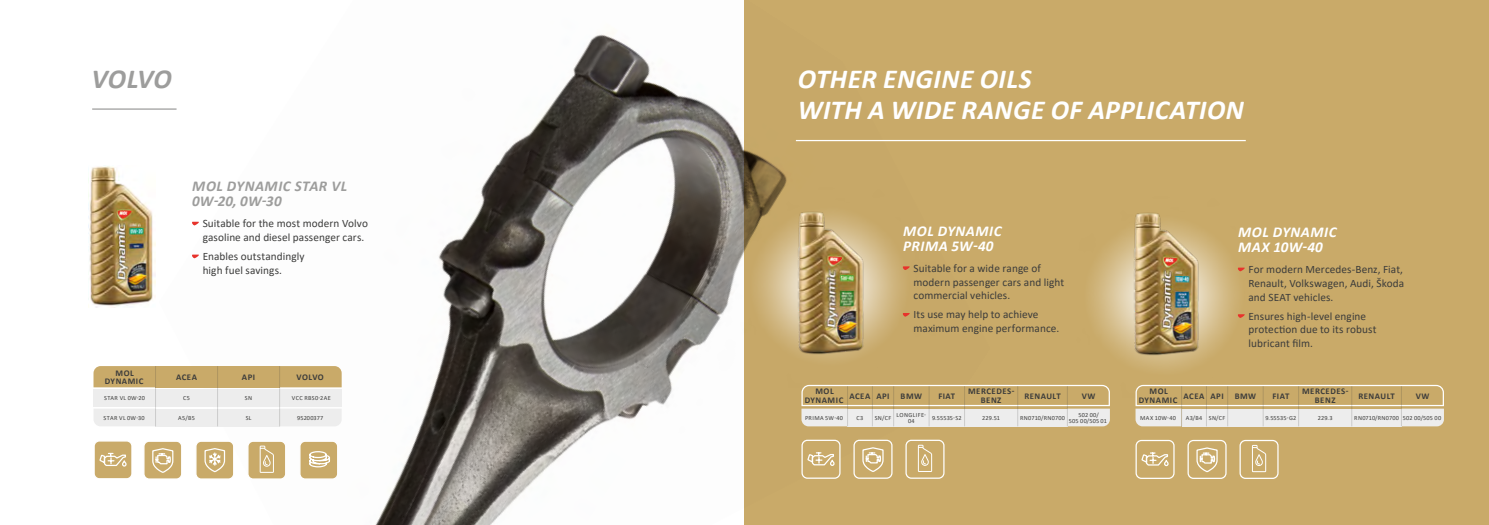
<style>
.page{position:relative;width:1489px;height:525px;background:#fff}
.page>*{position:absolute;margin:0;border:0;box-sizing:border-box;transform-origin:0 0}
.t1{font:italic 700 27.5px/31.2px "Calibri";letter-spacing:.015em;color:#fff}
.t2{font:italic 700 27.5px "Calibri";color:#9d9d9c}
.t3{font:italic 700 15px/15px "Calibri";letter-spacing:.03em;color:#fff}
.t4{font:italic 700 15px/15px "Calibri";letter-spacing:.03em;color:#9d9d9c}
.t5{font:11.25px/13.8px "Calibri";letter-spacing:.005em;color:#3c3c3b}
.t6{font:700 8.75px/8.8px "Calibri";letter-spacing:.055em;color:#3c3c3b;text-align:center}
.t7{font:6.25px/6.2px "Calibri";letter-spacing:.04em;color:#3c3c3b;text-align:center}
.t8{font:6.25px/6.2px "Calibri";letter-spacing:.06em;color:#3c3c3b;text-align:center}
.t9{font:6.25px "Calibri";letter-spacing:.015em;color:#3c3c3b}
</style>
<div class="page">
<div style="left:744px;top:0;width:744px;height:524px;background:#c9aa69"></div>
<img style="left:93px;top:34px;width:910px;height:490px">
<img style="left:728px;top:180px;width:207px;height:207px">
<img style="left:1091px;top:232px;width:154px;height:137px">
<svg style="left:902px;top:266px;width:7px;height:4px"></svg>
<svg style="left:902px;top:313px;width:7px;height:3px"></svg>
<img style="left:797px;top:210px;width:69px;height:146px">
<svg style="left:1237px;top:267px;width:7px;height:4px"></svg>
<svg style="left:1237px;top:314px;width:7px;height:4px"></svg>
<img style="left:1132px;top:213px;width:68px;height:144px">
<div style="left:854px;top:440px;width:37px;height:38px;background:#c9aa69;border-radius:5px"></div>
<div style="left:853px;top:439px;width:39px;height:39px;border:1px solid #fff;border-radius:5px"></div>
<svg style="left:862px;top:447px;width:22px;height:25px"></svg>
<div style="left:802px;top:440px;width:37px;height:38px;background:#c9aa69;border-radius:5px"></div>
<div style="left:801px;top:439px;width:39px;height:39px;border:1px solid #fff;border-radius:5px"></div>
<svg style="left:807px;top:452px;width:28px;height:14px"></svg>
<div style="left:906px;top:440px;width:37px;height:38px;background:#c9aa69;border-radius:5px"></div>
<div style="left:905px;top:439px;width:39px;height:39px;border:1px solid #fff;border-radius:5px"></div>
<svg style="left:917px;top:444px;width:15px;height:27px"></svg>
<svg style="left:192px;top:221px;width:7px;height:4px"></svg>
<svg style="left:192px;top:254px;width:7px;height:4px"></svg>
<img style="left:88px;top:166px;width:67px;height:141px">
<hr style="left:92px;top:108px;width:84px;height:2px;background:#9d9d9c">
<div style="left:196px;top:441px;width:38px;height:38px;background:#c9aa69;border-radius:5px"></div>
<div style="left:195px;top:440px;width:39px;height:39px;border:1px solid #fff;border-radius:5px"></div>
<svg style="left:204px;top:448px;width:22px;height:25px"></svg>
<div style="left:144px;top:441px;width:38px;height:38px;background:#c9aa69;border-radius:5px"></div>
<div style="left:143px;top:440px;width:39px;height:39px;border:1px solid #fff;border-radius:5px"></div>
<svg style="left:152px;top:448px;width:22px;height:25px"></svg>
<div style="left:300px;top:441px;width:38px;height:38px;background:#c9aa69;border-radius:5px"></div>
<div style="left:299px;top:440px;width:39px;height:39px;border:1px solid #fff;border-radius:5px"></div>
<svg style="left:309px;top:451px;width:21px;height:17px"></svg>
<div style="left:248px;top:441px;width:38px;height:38px;background:#c9aa69;border-radius:5px"></div>
<div style="left:247px;top:440px;width:39px;height:39px;border:1px solid #fff;border-radius:5px"></div>
<svg style="left:260px;top:445px;width:14px;height:27px"></svg>
<div style="left:94px;top:440px;width:38px;height:38px;background:#c9aa69;border-radius:5px"></div>
<div style="left:93px;top:440px;width:40px;height:39px;border:1px solid #fff;border-radius:5px"></div>
<svg style="left:99px;top:452px;width:28px;height:15px"></svg>
<hr style="left:795px;top:140px;width:450px;height:1px;background:#fff">
<div style="left:1187px;top:439px;width:39px;height:39px;border:1px solid #fff;border-radius:5px"></div>
<svg style="left:1196px;top:447px;width:22px;height:26px"></svg>
<div style="left:1135px;top:439px;width:39px;height:39px;border:1px solid #fff;border-radius:5px"></div>
<svg style="left:1141px;top:452px;width:28px;height:14px"></svg>
<div style="left:1239px;top:439px;width:39px;height:39px;border:1px solid #fff;border-radius:5px"></div>
<svg style="left:1252px;top:444px;width:14px;height:28px"></svg>
<div style="left:155px;top:389px;width:62px;height:17px;background:#ededed"></div>
<div style="left:279px;top:389px;width:62px;height:17px;background:#ededed"></div>
<div style="left:93px;top:389px;width:62px;height:17px;background:#ededed"></div>
<div style="left:217px;top:389px;width:62px;height:17px;background:#ededed"></div>
<svg style="left:93px;top:408px;width:62px;height:18px"></svg>
<div style="left:155px;top:408px;width:62px;height:18px;background:#ededed"></div>
<div style="left:217px;top:408px;width:62px;height:18px;background:#ededed"></div>
<svg style="left:280px;top:408px;width:61px;height:18px"></svg>
<svg style="left:93px;top:366px;width:62px;height:21px"></svg>
<div style="left:155px;top:366px;width:62px;height:21px;background:#c9aa69"></div>
<div style="left:217px;top:366px;width:62px;height:21px;background:#c9aa69"></div>
<svg style="left:280px;top:366px;width:61px;height:21px"></svg>
<hr style="left:155px;top:366px;width:1px;height:60px;background:#3c3c3b">
<hr style="left:217px;top:366px;width:1px;height:60px;background:#3c3c3b">
<hr style="left:279px;top:366px;width:1px;height:60px;background:#3c3c3b">
<svg style="left:800px;top:384px;width:310px;height:42px"></svg>
<svg style="left:1135px;top:384px;width:309px;height:42px"></svg>
<hr style="left:847px;top:386px;width:1px;height:40px;background:#3c3c3b">
<hr style="left:893px;top:386px;width:1px;height:40px;background:#3c3c3b">
<hr style="left:872px;top:386px;width:1px;height:40px;background:#3c3c3b">
<hr style="left:928px;top:386px;width:1px;height:40px;background:#3c3c3b">
<hr style="left:964px;top:386px;width:1px;height:40px;background:#3c3c3b">
<hr style="left:1017px;top:386px;width:1px;height:40px;background:#3c3c3b">
<hr style="left:1066px;top:386px;width:1px;height:40px;background:#3c3c3b">
<hr style="left:1181px;top:386px;width:1px;height:40px;background:#3c3c3b">
<hr style="left:1227px;top:386px;width:1px;height:40px;background:#3c3c3b">
<hr style="left:1205px;top:386px;width:1px;height:40px;background:#3c3c3b">
<hr style="left:1262px;top:386px;width:1px;height:40px;background:#3c3c3b">
<hr style="left:1298px;top:386px;width:1px;height:40px;background:#3c3c3b">
<hr style="left:1351px;top:386px;width:1px;height:40px;background:#3c3c3b">
<hr style="left:1400px;top:386px;width:1px;height:40px;background:#3c3c3b">
<h1 class="t2" style="left:92px;top:59px;width:82px">VOLVO</h1>
<h2 class="t4" style="left:192px;top:178px;width:156px">MOL DYNAMIC STAR VL<br>0W-20, 0W-30</h2>
<p class="t5" style="left:203px;top:216px;width:167px">Suitable for the most modern Volvo gasoline and diesel passenger cars.</p>
<p class="t5" style="left:203px;top:249px;width:103px">Enables outstandingly high fuel savings.</p>
<p class="t6" style="left:105px;top:368px;width:40px">MOL<br>DYNAMIC</p>
<p class="t6" style="left:176px;top:372px;width:23px">ACEA</p>
<p class="t6" style="left:242px;top:372px;width:15px">API</p>
<p class="t6" style="left:297px;top:372px;width:29px">VOLVO</p>
<p class="t7" style="left:104px;top:395px;width:42px">STAR VL 0W-20</p>
<p class="t7" style="left:183px;top:395px;width:8px">C5</p>
<p class="t7" style="left:245px;top:395px;width:9px">SN</p>
<p class="t7" style="left:292px;top:395px;width:41px">VCC RBS0-2AE</p>
<p class="t7" style="left:104px;top:414px;width:43px">STAR VL 0W-30</p>
<p class="t7" style="left:178px;top:414px;width:18px">A5/B5</p>
<p class="t7" style="left:246px;top:414px;width:7px">SL</p>
<p class="t9" style="left:297px;top:413px;width:28px">95200377</p>
<h1 class="t1" style="left:797px;top:62px;width:447px">OTHER ENGINE OILS<br>WITH A WIDE RANGE OF APPLICATION</h1>
<h2 class="t3" style="left:903px;top:223px;width:100px">MOL DYNAMIC<br>PRIMA 5W-40</h2>
<p class="t5" style="left:913px;top:261px;width:152px">Suitable for a wide range of modern passenger cars and light commercial vehicles.</p>
<p class="t5" style="left:913px;top:307px;width:147px">Its use may help to achieve maximum engine performance.</p>
<h2 class="t3" style="left:1237px;top:224px;width:100px">MOL DYNAMIC<br>MAX 10W-40</h2>
<p class="t5" style="left:1248px;top:262px;width:157px;text-align:justify">For modern Mercedes-Benz, Fiat, Renault, Volkswagen, Audi, Škoda and SEAT vehicles.</p>
<p class="t5" style="left:1248px;top:308px;width:129px">Ensures high-level engine protection due to its robust lubricant film.</p>
<p class="t6" style="left:804px;top:387px;width:40px">MOL<br>DYNAMIC</p>
<p class="t6" style="left:849px;top:391px;width:42px">ACEA API</p>
<p class="t6" style="left:900px;top:391px;width:23px">BMW</p>
<p class="t6" style="left:938px;top:391px;width:18px">FIAT</p>
<p class="t6" style="left:968px;top:387px;width:48px">MERCEDES-<br>BENZ</p>
<p class="t6" style="left:1024px;top:391px;width:38px">RENAULT</p>
<p class="t6" style="left:1081px;top:391px;width:15px">VW</p>
<p class="t6" style="left:1138px;top:387px;width:40px">MOL<br>DYNAMIC</p>
<p class="t6" style="left:1183px;top:391px;width:42px">ACEA API</p>
<p class="t6" style="left:1234px;top:391px;width:23px">BMW</p>
<p class="t6" style="left:1272px;top:391px;width:18px">FIAT</p>
<p class="t6" style="left:1301px;top:387px;width:48px">MERCEDES-<br>BENZ</p>
<p class="t6" style="left:1358px;top:391px;width:38px">RENAULT</p>
<p class="t6" style="left:1415px;top:391px;width:15px">VW</p>
<p class="t8" style="left:896px;top:411px;width:31px">LONGLIFE-<br>04</p>
<p class="t7" style="left:982px;top:414px;width:19px">229.51</p>
<p class="t7" style="left:1020px;top:414px;width:46px">RN0710/RN0700</p>
<p class="t7" style="left:1068px;top:411px;width:40px">502 00/<br>505 00/505 01</p>
<p class="t7" style="left:805px;top:414px;width:39px">PRIMA 5W-40</p>
<p class="t7" style="left:856px;top:414px;width:8px">C3</p>
<p class="t7" style="left:874px;top:414px;width:18px">SN/CF</p>
<p class="t7" style="left:932px;top:414px;width:31px">9.55535-S2</p>
<p class="t7" style="left:1140px;top:414px;width:37px">MAX 10W-40</p>
<p class="t7" style="left:1185px;top:414px;width:41px">A3/B4 SN/CF</p>
<p class="t7" style="left:1265px;top:414px;width:32px">9.55535-G2</p>
<p class="t7" style="left:1317px;top:414px;width:16px">229.3</p>
<p class="t7" style="left:1354px;top:414px;width:88px">RN0710/RN0700 502 00/505 00</p>
</div>
